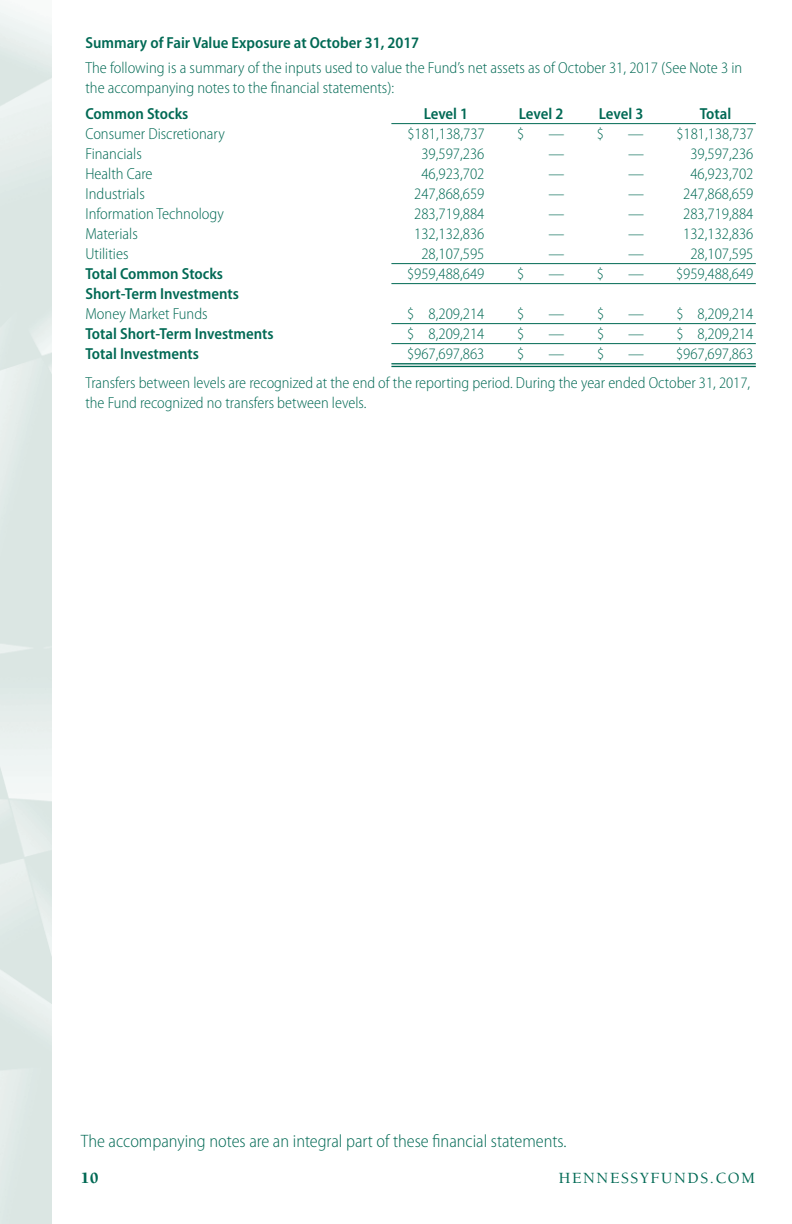
<style>
.page{position:relative;width:792px;height:1224px;background:#fff}
.page>*{position:absolute;margin:0;border:0;box-sizing:border-box;transform-origin:0 0}
.t1{font:300 semi-condensed 18px "Myriad Pro";color:#006954}
.t2{font:300 semi-condensed 16px/20px "Myriad Pro";color:#006954}
.t3{font:600 semi-condensed 16px "Myriad Pro";color:#006954}
.t4{font:500 16px "Berkeley Std";letter-spacing:.1em;color:#006954}
.t5{font:900 16px "Berkeley Std";color:#006954}
</style>
<div class="page">
<hr style="left:391px;top:123px;width:365px;height:1px;background:#006954">
<hr style="left:391px;top:263px;width:365px;height:1px;background:#006954">
<hr style="left:391px;top:283px;width:365px;height:1px;background:#006954">
<hr style="left:391px;top:323px;width:365px;height:1px;background:#006954">
<hr style="left:391px;top:343px;width:365px;height:1px;background:#006954">
<hr style="left:391px;top:363px;width:365px;height:1px;background:#006954">
<hr style="left:391px;top:366px;width:365px;height:1px;background:#006954">
<p class="t3" style="left:85px;top:37px;width:335px">Summary of Fair Value Exposure at October 31, 2017</p>
<p class="t2" style="left:85px;top:59px;width:658px">The following is a summary of the inputs used to value the Fund’s net assets as of October 31, 2017 (See Note 3 in the accompanying notes to the financial statements):</p>
<p class="t3" style="left:85px;top:108px;width:104px">Common Stocks</p>
<p class="t3" style="left:424px;top:108px;width:46px">Level 1</p>
<p class="t3" style="left:519px;top:108px;width:46px">Level 2</p>
<p class="t3" style="left:599px;top:108px;width:46px">Level 3</p>
<p class="t3" style="left:700px;top:108px;width:33px">Total</p>
<p class="t2" style="left:85px;top:125px;width:141px">Consumer Discretionary</p>
<p class="t2" style="left:407px;top:125px;width:79px">$181,138,737</p>
<p class="t2" style="left:517px;top:125px;width:9px">$</p>
<p class="t2" style="left:548px;top:125px;width:57px">— $</p>
<p class="t2" style="left:628px;top:125px;width:127px">— $181,138,737</p>
<p class="t2" style="left:85px;top:145px;width:58px">Financials</p>
<p class="t2" style="left:421px;top:145px;width:65px">39,597,236</p>
<p class="t2" style="left:548px;top:145px;width:17px">—</p>
<p class="t2" style="left:628px;top:145px;width:17px">—</p>
<p class="t2" style="left:690px;top:145px;width:65px">39,597,236</p>
<p class="t2" style="left:85px;top:165px;width:69px">Health Care</p>
<p class="t2" style="left:421px;top:165px;width:65px">46,923,702</p>
<p class="t2" style="left:548px;top:165px;width:17px">—</p>
<p class="t2" style="left:628px;top:165px;width:17px">—</p>
<p class="t2" style="left:690px;top:165px;width:65px">46,923,702</p>
<p class="t2" style="left:85px;top:185px;width:61px">Industrials</p>
<p class="t2" style="left:414px;top:185px;width:72px">247,868,659</p>
<p class="t2" style="left:548px;top:185px;width:17px">—</p>
<p class="t2" style="left:628px;top:185px;width:17px">—</p>
<p class="t2" style="left:683px;top:185px;width:72px">247,868,659</p>
<p class="t2" style="left:85px;top:205px;width:140px">Information Technology</p>
<p class="t2" style="left:414px;top:205px;width:72px">283,719,884</p>
<p class="t2" style="left:548px;top:205px;width:17px">—</p>
<p class="t2" style="left:628px;top:205px;width:17px">—</p>
<p class="t2" style="left:683px;top:205px;width:72px">283,719,884</p>
<p class="t2" style="left:85px;top:225px;width:54px">Materials</p>
<p class="t2" style="left:414px;top:225px;width:72px">132,132,836</p>
<p class="t2" style="left:548px;top:225px;width:17px">—</p>
<p class="t2" style="left:628px;top:225px;width:17px">—</p>
<p class="t2" style="left:683px;top:225px;width:72px">132,132,836</p>
<p class="t2" style="left:85px;top:245px;width:45px">Utilities</p>
<p class="t2" style="left:421px;top:245px;width:65px">28,107,595</p>
<p class="t2" style="left:548px;top:245px;width:17px">—</p>
<p class="t2" style="left:628px;top:245px;width:17px">—</p>
<p class="t2" style="left:690px;top:245px;width:65px">28,107,595</p>
<p class="t3" style="left:85px;top:268px;width:139px">Total Common Stocks</p>
<p class="t2" style="left:407px;top:265px;width:79px">$959,488,649</p>
<p class="t2" style="left:517px;top:265px;width:9px">$</p>
<p class="t2" style="left:548px;top:265px;width:57px">— $</p>
<p class="t2" style="left:628px;top:265px;width:127px">— $959,488,649</p>
<p class="t3" style="left:85px;top:288px;width:155px">Short-Term Investments</p>
<p class="t2" style="left:85px;top:305px;width:124px">Money Market Funds</p>
<p class="t2" style="left:407px;top:305px;width:79px">$ 8,209,214</p>
<p class="t2" style="left:517px;top:305px;width:9px">$</p>
<p class="t2" style="left:548px;top:305px;width:57px">— $</p>
<p class="t2" style="left:628px;top:305px;width:127px">— $ 8,209,214</p>
<p class="t3" style="left:85px;top:328px;width:190px">Total Short-Term Investments</p>
<p class="t2" style="left:407px;top:325px;width:79px">$ 8,209,214</p>
<p class="t2" style="left:517px;top:325px;width:9px">$</p>
<p class="t2" style="left:548px;top:325px;width:57px">— $</p>
<p class="t2" style="left:628px;top:325px;width:127px">— $ 8,209,214</p>
<p class="t3" style="left:85px;top:348px;width:115px">Total Investments</p>
<p class="t2" style="left:407px;top:345px;width:79px">$967,697,863</p>
<p class="t2" style="left:517px;top:345px;width:9px">$</p>
<p class="t2" style="left:548px;top:345px;width:57px">— $</p>
<p class="t2" style="left:85px;top:340px;width:670px;line-height:29px;text-align:right">— $967,697,863<br>Transfers between levels are recognized at the end of the reporting period. During the year ended October 31, 2017,</p>
<p class="t2" style="left:85px;top:394px;width:283px">the Fund recognized no transfers between levels.</p>
<p class="t1" style="left:81px;top:1135px;width:487px">The accompanying notes are an integral part of these financial statements.</p>
<p class="t5" style="left:81px;top:1172px;width:19px">10</p>
<p class="t4" style="left:559px;top:1172px;width:198px">HENNESSYFUNDS.COM</p>
</div>
